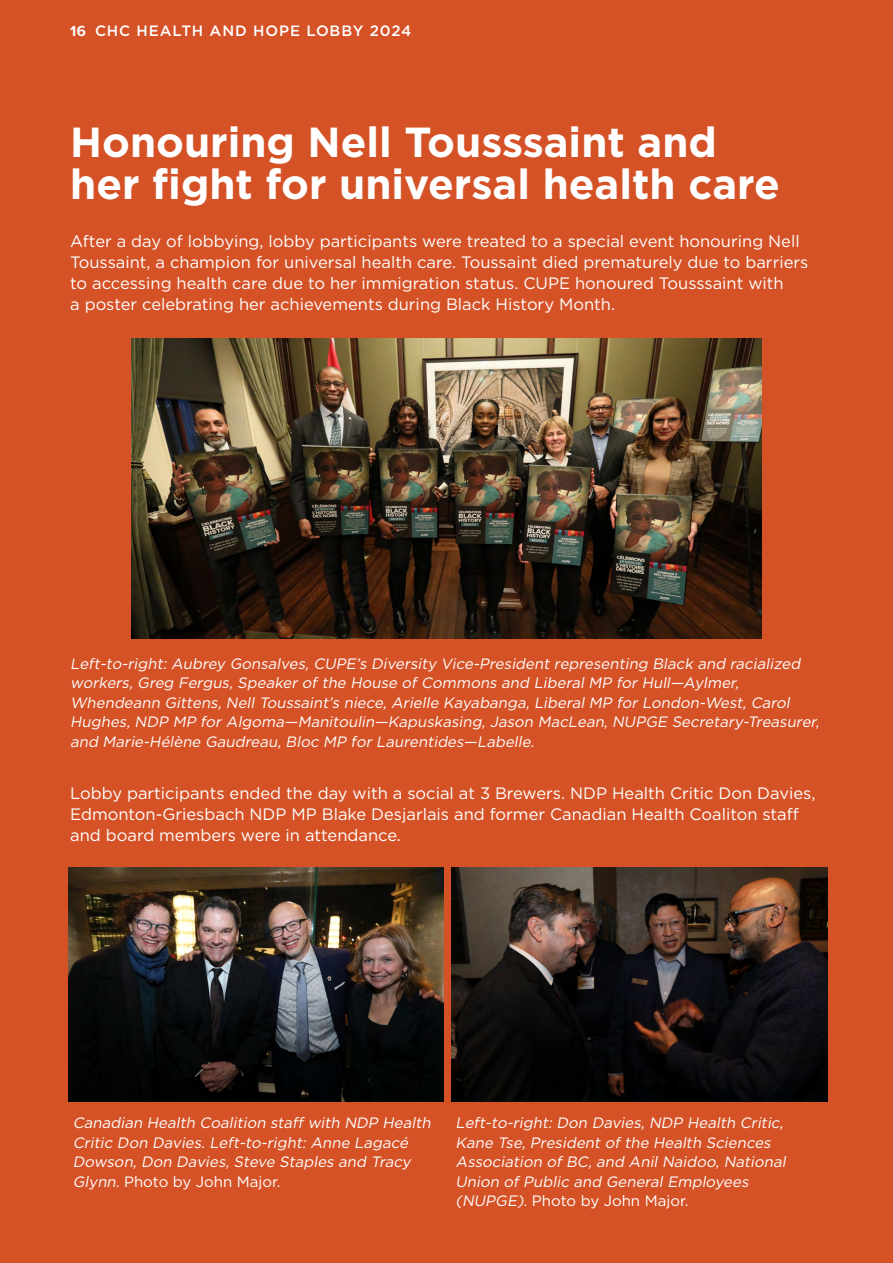
<style>
.page{position:relative;width:893px;height:1263px;background:#fff}
.page>*{position:absolute;margin:0;border:0;box-sizing:border-box;transform-origin:0 0}
.t1{font:700 42px/42px "Gotham";color:#fff}
.t2{font:16.5px/21px "Gotham";color:#fff}
.t3{font:italic 15px/19.5px "Gotham";color:#fff}
.t4{font:500 15px "Gotham";letter-spacing:.06em;color:#fff}
.s1{font-family:"Proxima Nova";font-weight:700}
.s2{font-style:normal}
</style>
<div class="page">
<div style="left:0;top:0;width:893px;height:59px;background:#d55227"></div>
<div style="left:0;top:55px;width:893px;height:1208px;background:#d55227"></div>
<img style="left:131px;top:338px;width:631px;height:301px">
<img style="left:68px;top:868px;width:376px;height:233px">
<img style="left:452px;top:868px;width:375px;height:233px">
<p class="t4" style="left:70px;top:21px;width:343px"><span class="s1">16</span> CHC HEALTH AND HOPE LOBBY 2024</p>
<h1 class="t1" style="left:70px;top:121px;width:711px">Honouring Nell Tousssaint and her fight for universal health care</h1>
<p class="t2" style="left:70px;top:231px;width:740px">After a day of lobbying, lobby participants were treated to a special event honouring Nell Toussaint, a champion for universal health care. Toussaint died prematurely due to barriers to accessing health care due to her immigration status. CUPE honoured Tousssaint with<br>a poster celebrating her achievements during Black History Month.</p>
<p class="t3" style="left:70px;top:653px;width:754px">Left-to-right: Aubrey Gonsalves, CUPE’s Diversity Vice-President representing Black and racialized workers, Greg Fergus, Speaker of the House of Commons and Liberal MP for Hull—Aylmer, Whendeann Gittens, Nell Toussaint’s niece, Arielle Kayabanga, Liberal MP for London-West, Carol Hughes, NDP MP for Algoma—Manitoulin—Kapuskasing, Jason MacLean, NUPGE Secretary-Treasurer, and Marie-Hélène Gaudreau, Bloc MP for Laurentides—Labelle.</p>
<p class="t2" style="left:70px;top:782px;width:747px">Lobby participants ended the day with a social at 3 Brewers. NDP Health Critic Don Davies,<br>Edmonton-Griesbach NDP MP Blake Desjarlais and former Canadian Health Coaliton staff and board members were in attendance.</p>
<p class="t3" style="left:73px;top:1113px;width:363px">Canadian Health Coalition staff with NDP Health Critic Don Davies. Left-to-right: Anne Lagacé Dowson, Don Davies, Steve Staples and Tracy Glynn. <span class="s2">Photo by John Major.</span></p>
<p class="t3" style="left:455px;top:1113px;width:335px">Left-to-right: Don Davies, NDP Health Critic, Kane Tse, President of the Health Sciences Association of BC, and Anil Naidoo, National Union of Public and General Employees (NUPGE). <span class="s2">Photo by John Major.</span></p>
</div>
